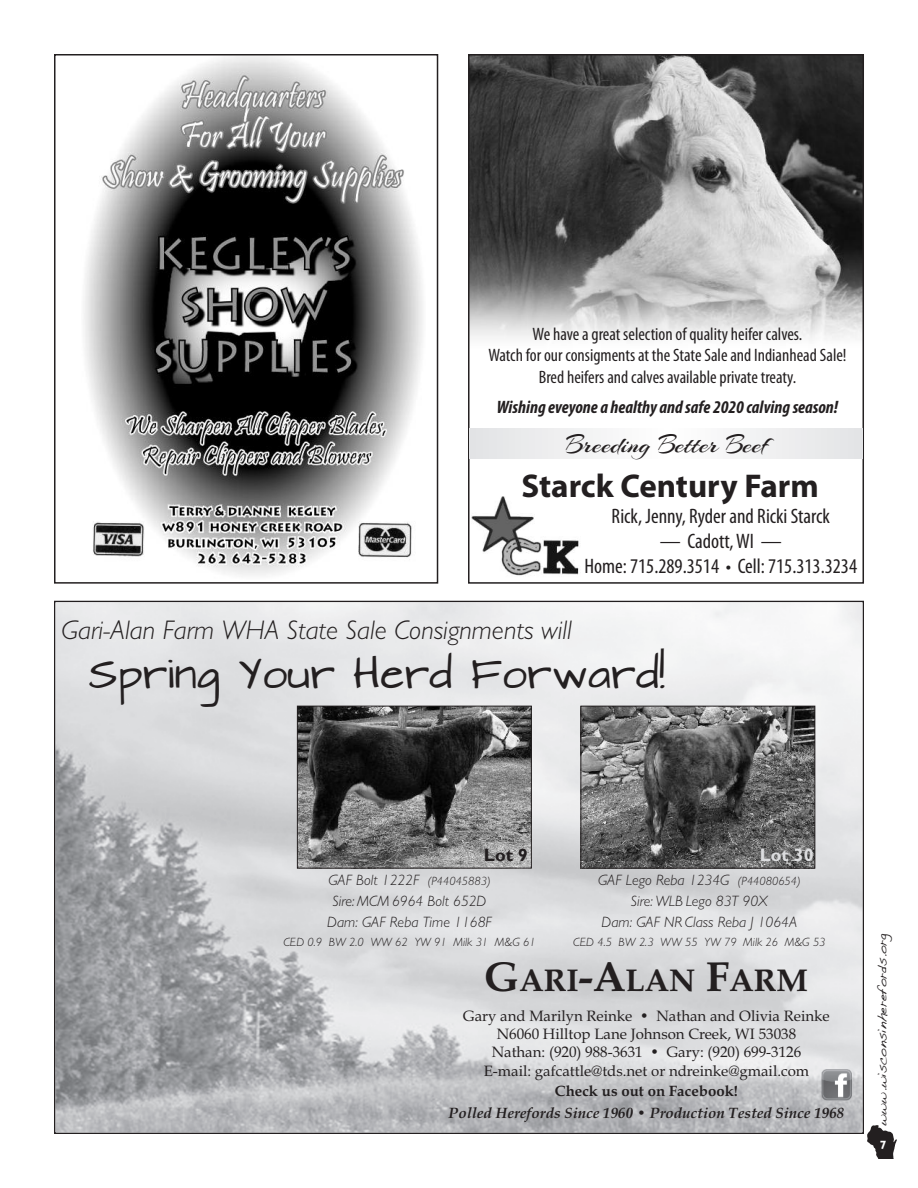
<style>
.page{position:relative;width:918px;height:1188px;background:#fff}
.page>*{position:absolute;margin:0;border:0;box-sizing:border-box;transform-origin:0 0}
.t1{font:36px "Architects Daughter";color:#231f20}
.t2{font:700 33px "Myriad Pro";color:#231f20}
.t3{font:700 31.5px "Book Antiqua";color:#231f20}
.t4{font:italic 300 27px "Gentle Sans";color:#231f20}
.t5{font:27px "Arizonia";color:#231f20}
.t6{font:condensed 21px/25.2px "Myriad Pro";color:#231f20;text-align:center}
.t7{font:condensed 18px/21.6px "Myriad Pro";color:#231f20;text-align:center}
.t8{font:italic 700 condensed 18px "Myriad Pro";color:#231f20}
.t9{font:700 18px "Gentle Sans";color:#dcdddf}
.t10{font:700 18px "Gentle Sans";color:#231f20}
.t11{font:15px/18.1px "Book Antiqua";color:#231f20;text-align:center}
.t12{font:italic 300 15px/21px "Gentle Sans";color:#231f20;text-align:center}
.t13{font:italic 700 15px "Book Antiqua";color:#231f20}
.t14{font:700 15px "Book Antiqua";color:#231f20}
.t15{font:13.5px "Handwriting Dakota";letter-spacing:-.005em;color:#231f20}
.t16{font:italic 300 12px "Gentle Sans";color:#231f20}
.t17{font:700 12px "Gentle Sans";color:#fff}
.s1{font-size:12px}
.s2{font-size:42px}
</style>
<div class="page">
<img style="left:867px;top:1126px;width:29px;height:33px">
<img style="left:56px;top:602px;width:806px;height:530px">
<img style="left:582px;top:708px;width:231px;height:158px">
<div style="left:580px;top:706px;width:235px;height:162px;border:1px solid #231f20"></div>
<img style="left:299px;top:708px;width:231px;height:158px">
<div style="left:297px;top:706px;width:235px;height:162px;border:1px solid #231f20"></div>
<img style="left:821px;top:1070px;width:30px;height:30px">
<img style="left:471px;top:57px;width:390px;height:282px">
<div style="left:468px;top:54px;width:396px;height:530px;border:2px solid #231f20"></div>
<img style="left:472px;top:496px;width:107px;height:80px">
<svg style="left:470px;top:428px;width:393px;height:31px"></svg>
<img style="left:84px;top:57px;width:339px;height:518px">
<div style="left:54px;top:54px;width:384px;height:530px;border:2px solid #231f20"></div>
<p class="t7" style="left:488px;top:325px;width:360px">We have a great selection of quality heifer calves.<br>Watch for our consigments at the State Sale and Indianhead Sale!<br>Bred heifers and calves available private treaty.</p>
<p class="t8" style="left:497px;top:401px;width:343px">Wishing eveyone a healthy and safe 2020 calving season!</p>
<h3 class="t5" style="left:565px;top:428px;width:204px">Breeding Better Beef</h3>
<h2 class="t2" style="left:521px;top:474px;width:299px">Starck Century Farm</h2>
<h3 class="t6" style="left:612px;top:505px;width:220px">Rick, Jenny, Ryder and Ricki Starck</h3>
<h3 class="t6" style="left:584px;top:530px;width:274px">— Cadott,WI —<br>Home: 715.289.3514 • Cell: 715.313.3234</h3>
<h3 class="t4" style="left:62px;top:614px;width:512px">Gari-Alan Farm WHA State Sale Consignments will</h3>
<h1 class="t1" style="left:89px;top:655px;width:578px">Spring Your Herd Forward!</h1>
<p class="t10" style="left:484px;top:844px;width:46px">Lot 9</p>
<p class="t9" style="left:760px;top:845px;width:55px">Lot 30</p>
<p class="t12" style="left:327px;top:870px;width:166px">GAF Bolt 1222F <span class="s1">(P44045883)<br></span>Sire: MCM 6964 Bolt 652D<br>Dam: GAF Reba Time 1168F</p>
<p class="t16" style="left:283px;top:935px;width:254px">CED 0.9 BW 2.0 WW 62 YW 91 Milk 31 M&amp;G 61</p>
<h3 class="t3" style="left:484px;top:962px;width:325px"><span class="s2">G</span>ARI<span class="s2">-A</span>LAN <span class="s2">F</span>ARM</h3>
<p class="t11" style="left:463px;top:1007px;width:368px">Gary and Marilyn Reinke • Nathan and Olivia Reinke N6060 Hilltop Lane Johnson Creek, WI 53038<br>Nathan: (920) 988-3631 • Gary: (920) 699-3126<br>E-mail: gafcattle@tds.net or ndreinke@gmail.com</p>
<p class="t14" style="left:555px;top:1082px;width:185px">Check us out on Facebook!</p>
<p class="t13" style="left:449px;top:1104px;width:397px">Polled Herefords Since 1960 • Production Tested Since 1968</p>
<p class="t12" style="left:598px;top:870px;width:204px">GAF Lego Reba 1234G <span class="s1">(P44080654)<br></span>Sire: WLB Lego 83T 90X<br>Dam: GAF NR Class Reba J 1064A</p>
<p class="t16" style="left:573px;top:935px;width:254px">CED 4.5 BW 2.3 WW 55 YW 79 Milk 26 M&amp;G 53</p>
<p class="t15" style="left:874px;top:1126px;width:196px;rotate:-90deg">www.wisconsinherefords.org</p>
<p class="t17" style="left:880px;top:1138px;width:8px">7</p>
</div>
